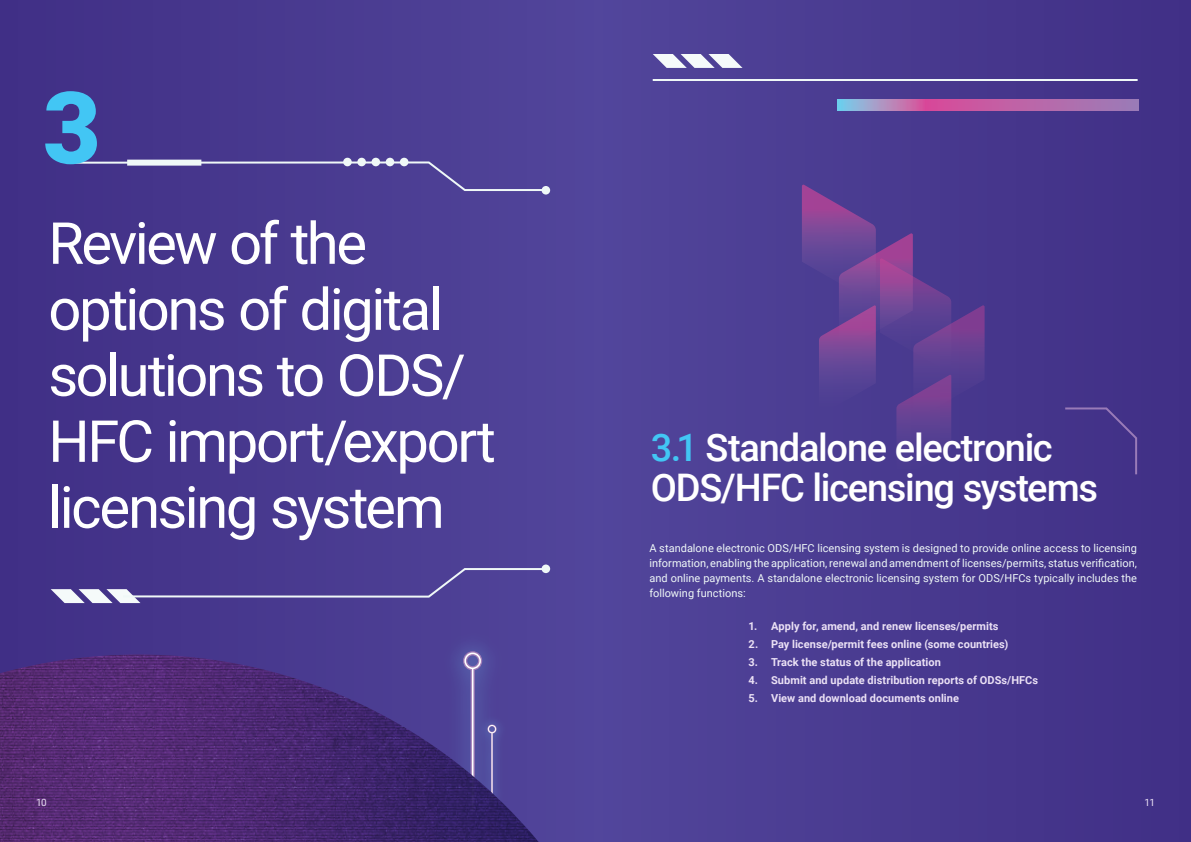
<style>
.page{position:relative;width:1191px;height:842px;background:#fff}
.page>*{position:absolute;margin:0;border:0;box-sizing:border-box;transform-origin:0 0}
.t1{font:900 100px "Roboto";color:#42c6f4}
.t2{font:58px/66px "Roboto";letter-spacing:-.045em;color:#fff}
.t3{font:500 38px/40px "Roboto";letter-spacing:-.035em;color:#fff}
.t4{font:11px/15px "Roboto";color:#eff8f7;text-align:justify}
.t5{font:700 11px "Roboto";letter-spacing:.005em;color:#ebe1f5}
.t6{font:10px "Roboto";color:#ebe1f5}
.s1{color:#42c6f4}
</style>
<div class="page">
<div style="left:0;top:0;width:595px;height:842px;background:#493a90"></div>
<div style="left:595px;top:0;width:596px;height:842px;background:#493a90"></div>
<img style="left:0;top:574px;width:618px;height:268px">
<img style="left:0;top:654px;width:546px;height:188px">
<svg style="left:802px;top:185px;width:182px;height:256px"></svg>
<svg style="left:652px;top:54px;width:90px;height:14px"></svg>
<hr style="left:652px;top:79px;width:485px;height:2px;background:#eff8f7">
<svg style="left:1065px;top:407px;width:72px;height:68px"></svg>
<svg style="left:837px;top:99px;width:301px;height:11px;background:#b572b0"></svg>
<svg style="left:51px;top:568px;width:493px;height:35px"></svg>
<div style="left:541px;top:564px;width:9px;height:9px;background:#eff8f7;border-radius:50%"></div>
<svg style="left:72px;top:160px;width:469px;height:32px"></svg>
<div style="left:541px;top:186px;width:9px;height:9px;background:#eff8f7;border-radius:50%"></div>
<div style="left:127px;top:160px;width:74px;height:6px;background:#eff8f7"></div>
<div style="left:343px;top:158px;width:9px;height:8px;background:#eff8f7;border-radius:50%"></div>
<div style="left:357px;top:158px;width:9px;height:8px;background:#eff8f7;border-radius:50%"></div>
<div style="left:371px;top:158px;width:9px;height:8px;background:#eff8f7;border-radius:50%"></div>
<div style="left:386px;top:158px;width:8px;height:8px;background:#eff8f7;border-radius:50%"></div>
<div style="left:400px;top:158px;width:8px;height:8px;background:#eff8f7;border-radius:50%"></div>
<h1 class="t1" style="left:43px;top:58px;width:59px">3</h1>
<h2 class="t2" style="left:48px;top:208px;width:449px">Review of the options of digital solutions to ODS/<br>HFC import/export licensing system</h2>
<h3 class="t3" style="left:650px;top:426px;width:449px"><span class="s1">3.1</span> Standalone electronic<br>ODS/HFC licensing systems</h3>
<p class="t4" style="left:649px;top:540px;width:489px">A standalone electronic ODS/HFC licensing system is designed to provide online access to licensing information, enabling the application, renewal and amendment of licenses/permits, status verification, and online payments. A standalone electronic licensing system for ODS/HFCs typically includes the following functions:</p>
<p class="t5" style="left:748px;top:618px;width:251px">1. Apply for, amend, and renew licenses/permits</p>
<p class="t5" style="left:748px;top:636px;width:261px">2. Pay license/permit fees online (some countries)</p>
<p class="t5" style="left:748px;top:654px;width:194px">3. Track the status of the application</p>
<p class="t5" style="left:748px;top:672px;width:291px">4. Submit and update distribution reports of ODSs/HFCs</p>
<p class="t5" style="left:748px;top:690px;width:212px">5. View and download documents online</p>
<p class="t6" style="left:36px;top:796px;width:12px">10</p>
<p class="t6" style="left:1144px;top:796px;width:12px">11</p>
</div>
